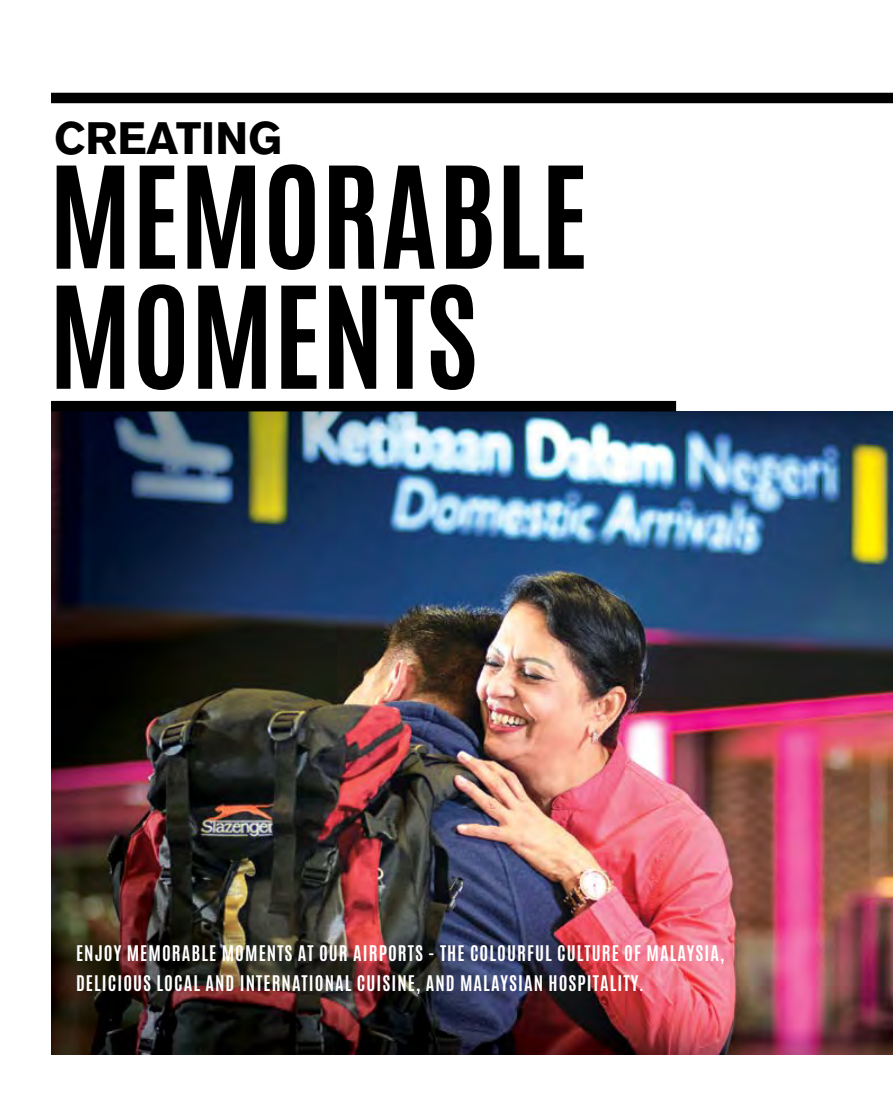
<style>
.page{position:relative;width:893px;height:1106px;background:#fff}
.page>*{position:absolute;margin:0;border:0;box-sizing:border-box;transform-origin:0 0}
.t1{font:700 120px/120px "Antonio";color:#000}
.t2{font:700 45px "Akzidenz Grotesk BQ";color:#000}
.t3{font:700 18px/30px "Antonio";letter-spacing:.06em;color:#fff}
</style>
<div class="page">
<img style="left:51px;top:411px;width:842px;height:643px">
<div style="left:51px;top:93px;width:842px;height:10px;background:#000"></div>
<div style="left:51px;top:401px;width:625px;height:10px;background:#000"></div>
<h2 class="t2" style="left:54px;top:112px;width:229px">CREATING</h2>
<h1 class="t1" style="left:49px;top:159px;width:541px">MEMORABLE<br>MOMENTS</h1>
<p class="t3" style="left:76px;top:938px;width:650px">ENJOY MEMORABLE MOMENTS AT OUR AIRPORTS - THE COLOURFUL CULTURE OF MALAYSIA,<br>DELICIOUS LOCAL AND INTERNATIONAL CUISINE, AND MALAYSIAN HOSPITALITY.</p>
</div>
